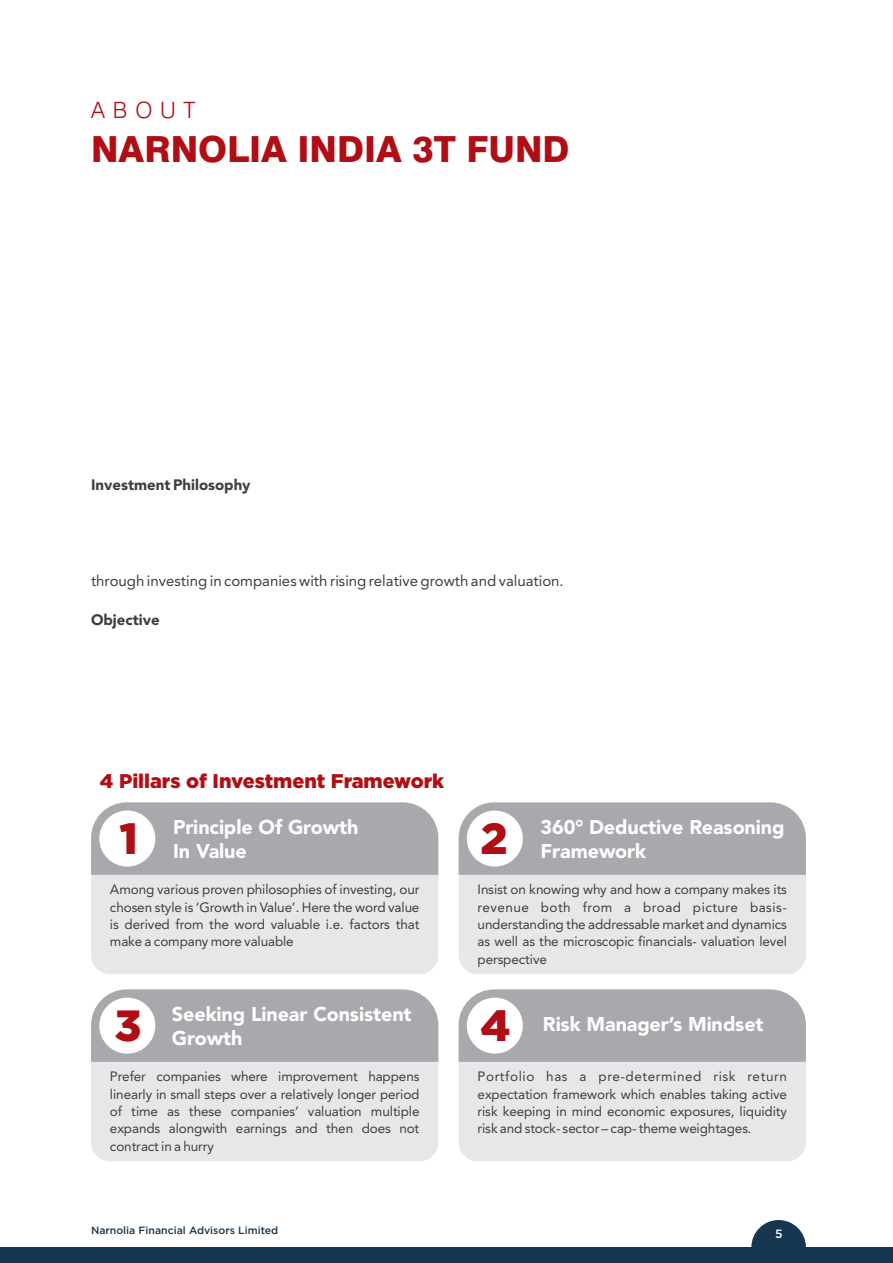
<style>
.page{position:relative;width:893px;height:1263px;background:#fff}
.page>*{position:absolute;margin:0;border:0;box-sizing:border-box;transform-origin:0 0}
.t1{font:43.65px "Gotham";color:#b00d15}
.t2{font:800 36px "Swiss 721 BT";color:#b00d15}
.t3{font:300 22.5px "Swiss 721 BT";letter-spacing:.345em;color:#b00d15}
.t4{font:900 19.8px/23.9px "Avenir LT Std";color:#fff}
.t5{font:19.8px "Gotham";color:#b00d15}
.t6{font:15px "Avenir";color:#3e3e3f}
.t7{font:900 15px "Avenir LT Std";color:#3e3e3f}
.t8{font:13.5px/17.4px "Avenir";color:#3e3e3f;text-align:justify}
.t9{font:12px "Gotham";color:#fff}
.t10{font:10.5px "Gotham";color:#173650}
.s1{font-family:"Gotham";font-weight:400;font-size:43.65px;color:#b00d15}
</style>
<div class="page">
<div style="left:91px;top:838px;width:347px;height:136px;background:#e6e7e9;border-radius:19px"></div>
<div style="left:91px;top:802px;width:347px;height:73px;background:#a8a9ad"></div>
<div style="left:99px;top:810px;width:56px;height:56px;background:#fff;border-radius:50%"></div>
<div style="left:91px;top:1025px;width:347px;height:136px;background:#e6e7e9;border-radius:19px"></div>
<div style="left:91px;top:989px;width:347px;height:73px;background:#a8a9ad"></div>
<div style="left:99px;top:997px;width:56px;height:57px;background:#fff;border-radius:50%"></div>
<div style="left:459px;top:1025px;width:347px;height:136px;background:#e6e7e9;border-radius:19px"></div>
<div style="left:459px;top:989px;width:347px;height:73px;background:#a8a9ad"></div>
<div style="left:467px;top:997px;width:56px;height:57px;background:#fff;border-radius:50%"></div>
<div style="left:459px;top:838px;width:347px;height:136px;background:#e6e7e9;border-radius:19px"></div>
<div style="left:459px;top:802px;width:347px;height:73px;background:#a8a9ad"></div>
<div style="left:467px;top:810px;width:56px;height:56px;background:#fff;border-radius:50%"></div>
<div style="left:0;top:1247px;width:893px;height:16px;background:#173650"></div>
<svg style="left:751px;top:1220px;width:55px;height:27px"></svg>
<h3 class="t3" style="left:91px;top:101px;width:106px">ABOUT</h3>
<h2 class="t2" style="left:91px;top:135px;width:480px">NARNOLIA INDIA 3T FUND</h2>
<p class="t7" style="left:91px;top:478px;width:161px">Investment Philosophy</p>
<p class="t6" style="left:91px;top:575px;width:474px">through investing in companies with rising relative growth and valuation.</p>
<p class="t7" style="left:91px;top:614px;width:70px">Objective</p>
<h3 class="t5" style="left:100px;top:773px;width:346px">4 Pillars of Investment Framework</h3>
<h1 class="t1" style="left:120px;top:822px;width:20px">1</h1>
<h3 class="t4" style="left:173px;top:817px;width:187px">Principle Of Growth<br>In Value</h3>
<p class="t8" style="left:110px;top:882px;width:311px">Among various proven philosophies of investing, our chosen style is ‘Growth in Value’. Here the word value is derived from the word valuable i.e. factors that make a company more valuable</p>
<h1 class="t1" style="left:114px;top:1009px;width:29px">3</h1>
<h3 class="t4" style="left:172px;top:1004px;width:241px">Seeking Linear Consistent<br>Growth</h3>
<p class="t8" style="left:110px;top:1069px;width:311px">Prefer companies where improvement happens linearly in small steps over a relatively longer period of time as these companies’ valuation multiple expands alongwith earnings and then does not contract in a hurry</p>
<h1 class="t1" style="left:480px;top:822px;width:29px">2</h1>
<h3 class="t4" style="left:541px;top:817px;width:246px">360° Deductive Reasoning<br>Framework</h3>
<p class="t8" style="left:477px;top:882px;width:311px">Insist on knowing why and how a company makes its revenue both from a broad picture basis&shy;understanding the addressable market and dynamics as well as the microscopic financials- valuation level perspective</p>
<h3 class="t4" style="left:480px;top:1014px;width:285px"><span class="s1">4</span> Risk Manager’s Mindset</h3>
<p class="t8" style="left:477px;top:1069px;width:311px">Portfolio has a pre-determined risk return expectation framework which enables taking active risk keeping in mind economic exposures, liquidity risk and stock- sector – cap- theme weightages.</p>
<p class="t10" style="left:91px;top:1226px;width:189px">Narnolia Financial Advisors Limited</p>
<p class="t9" style="left:775px;top:1229px;width:9px">5</p>
</div>
